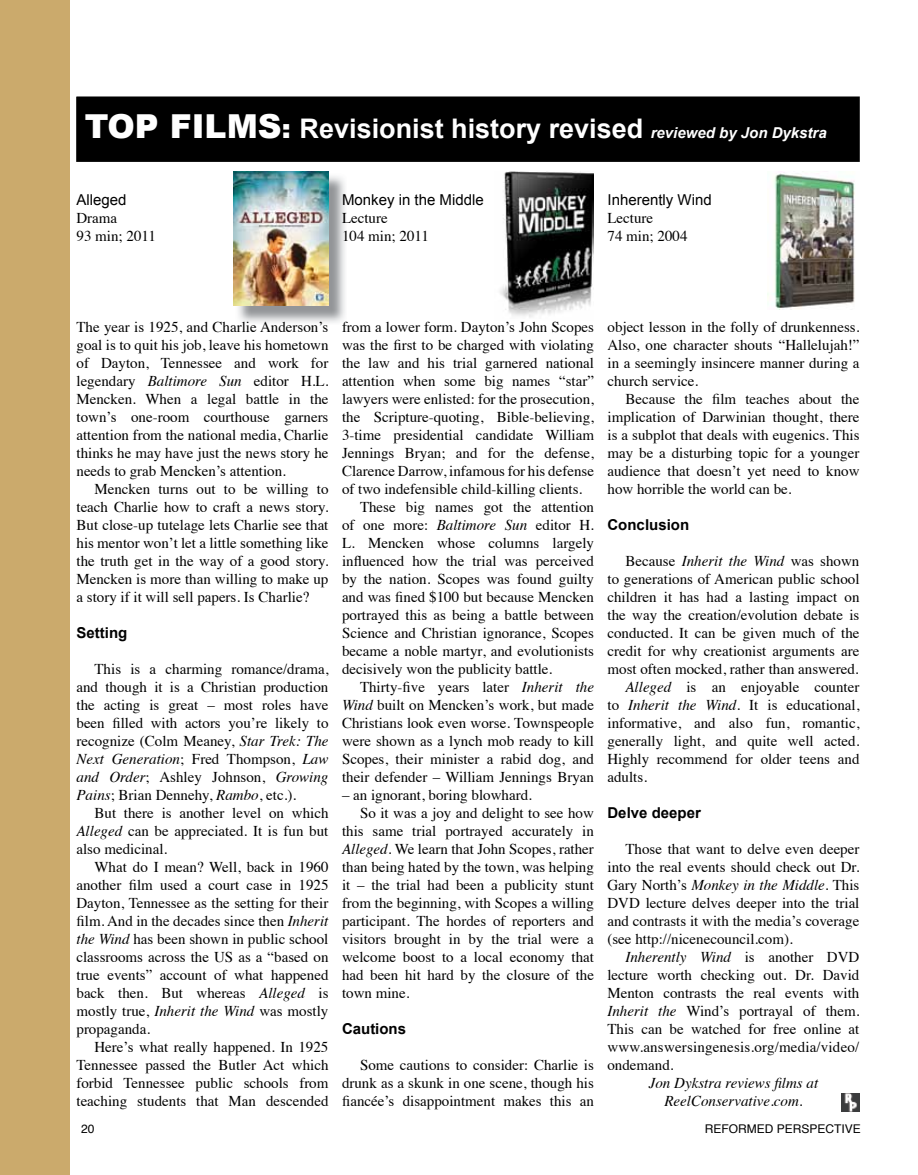
<style>
.page{position:relative;width:918px;height:1175px;background:#fff}
.page>*{position:absolute;margin:0;border:0;box-sizing:border-box;transform-origin:0 0}
.t1{font:700 27px "Arial";color:#fff}
.t2{font:15px/18px "Times";color:#000;text-align:justify}
.t3{font:italic 15px/18px "Times";color:#000;text-align:center}
.t4{font:15px "Arial";color:#000}
.t5{font:700 15px "Arial";color:#000}
.t6{font:12px "Helvetica";color:#000}
.s1{font-weight:900;font-size:33px}
.s2{font-weight:900}
.s3{font-style:italic;font-size:15px}
.s4{font-style:italic}
</style>
<div class="page">
<div style="left:0;top:0;width:73px;height:1174px;background:#cbaa6c"></div>
<div style="left:70px;top:0;width:6px;height:1174px;background:#fff"></div>
<div style="left:76px;top:96px;width:784px;height:66px;background:#000"></div>
<img style="left:238px;top:174px;width:107px;height:149px">
<img style="left:233px;top:171px;width:95px;height:135px">
<img style="left:768px;top:171px;width:87px;height:138px">
<img style="left:500px;top:171px;width:94px;height:147px">
<img style="left:842px;top:1094px;width:18px;height:18px">
<h1 class="t1" style="left:85px;top:110px;width:743px"><span class="s1">TOP FILMS</span><span class="s2">:</span> Revisionist history revised <span class="s3">reviewed by Jon Dykstra</span></h1>
<p class="t4" style="left:76px;top:190px;width:52px">Alleged</p>
<p class="t2" style="left:76px;top:207px;width:81px">Drama<br>93 min; 2011</p>
<p class="t4" style="left:342px;top:190px;width:143px">Monkey in the Middle</p>
<p class="t2" style="left:342px;top:207px;width:88px">Lecture<br>104 min; 2011</p>
<p class="t4" style="left:608px;top:190px;width:106px">Inherently Wind</p>
<p class="t2" style="left:608px;top:207px;width:82px">Lecture<br>74 min; 2004</p>
<p class="t2" style="left:76px;top:316px;width:254px">The year is 1925, and Charlie Anderson’s goal is to quit his job, leave his hometown of Dayton, Tennessee and work for legendary <span class="s4">Baltimore Sun</span> editor H.L.<br>Mencken. When a legal battle in the town’s one-room courthouse garners attention from the national media, Charlie thinks he may have just the news story he needs to grab Mencken’s attention.</p>
<p class="t2" style="left:76px;top:478px;width:254px;text-indent:18px">Mencken turns out to be willing to teach Charlie how to craft a news story.<br>But close-up tutelage lets Charlie see that his mentor won’t let a little something like the truth get in the way of a good story.<br>Mencken is more than willing to make up a story if it will sell papers. Is Charlie?</p>
<p class="t5" style="left:76px;top:622px;width:52px">Setting</p>
<p class="t2" style="left:76px;top:658px;width:254px;text-indent:18px">This is a charming romance/drama, and though it is a Christian production the acting is great – most roles have been filled with actors you’re likely to recognize (Colm Meaney, <span class="s4">Star Trek: The Next Generation</span>; Fred Thompson, <span class="s4">Law and Order</span>; Ashley Johnson, <span class="s4">Growing Pains</span>; Brian Dennehy, <span class="s4">Rambo</span>, etc.).</p>
<p class="t2" style="left:76px;top:802px;width:254px;text-indent:18px">But there is another level on which <span class="s4">Alleged</span> can be appreciated. It is fun but also medicinal.</p>
<p class="t2" style="left:76px;top:856px;width:254px;text-indent:18px">What do I mean? Well, back in 1960 another film used a court case in 1925<br>Dayton, Tennessee as the setting for their film. And in the decades since then <span class="s4">Inherit the Wind</span> has been shown in public school classrooms across the US as a “based on true events” account of what happened back then. But whereas <span class="s4">Alleged</span> is mostly true, <span class="s4">Inherit the Wind</span> was mostly propaganda.</p>
<p class="t2" style="left:76px;top:1036px;width:254px;text-indent:18px">Here’s what really happened. In 1925<br>Tennessee passed the Butler Act which forbid Tennessee public schools from teaching students that Man descended</p>
<p class="t2" style="left:342px;top:316px;width:253px">from a lower form. Dayton’s John Scopes</p>
<p class="t2" style="left:342px;top:334px;width:253px">was the first to be charged with violating</p>
<p class="t2" style="left:342px;top:352px;width:253px">the law and his trial garnered national</p>
<p class="t2" style="left:342px;top:370px;width:254px">attention when some big names “star”</p>
<p class="t2" style="left:342px;top:388px;width:253px">lawyers were enlisted: for the prosecution,</p>
<p class="t2" style="left:342px;top:406px;width:254px">the Scripture-quoting, Bible-believing,</p>
<p class="t2" style="left:342px;top:424px;width:254px">3-time presidential candidate William</p>
<p class="t2" style="left:342px;top:442px;width:254px">Jennings Bryan; and for the defense,</p>
<p class="t2" style="left:342px;top:460px;width:254px">Clarence Darrow, infamous for his defense</p>
<p class="t2" style="left:342px;top:478px;width:242px">of two indefensible child-killing clients.</p>
<p class="t2" style="left:360px;top:496px;width:236px">These big names got the attention</p>
<p class="t2" style="left:342px;top:514px;width:253px">of one more: <span class="s4">Baltimore Sun</span> editor H.</p>
<p class="t2" style="left:342px;top:532px;width:254px">L. Mencken whose columns largely</p>
<p class="t2" style="left:342px;top:550px;width:253px">influenced how the trial was perceived</p>
<p class="t2" style="left:342px;top:568px;width:253px">by the nation. Scopes was found guilty</p>
<p class="t2" style="left:342px;top:586px;width:253px">and was fined $100 but because Mencken</p>
<p class="t2" style="left:342px;top:604px;width:254px">portrayed this as being a battle between</p>
<p class="t2" style="left:342px;top:622px;width:253px">Science and Christian ignorance, Scopes</p>
<p class="t2" style="left:342px;top:640px;width:254px">became a noble martyr, and evolutionists</p>
<p class="t2" style="left:342px;top:658px;width:212px">decisively won the publicity battle.</p>
<p class="t2" style="left:360px;top:676px;width:235px">Thirty-five years later <span class="s4">Inherit the</span></p>
<p class="t2" style="left:342px;top:694px;width:254px"><span class="s4">Wind</span> built on Mencken’s work, but made</p>
<p class="t2" style="left:342px;top:712px;width:254px">Christians look even worse. Townspeople</p>
<p class="t2" style="left:342px;top:730px;width:253px">were shown as a lynch mob ready to kill</p>
<p class="t2" style="left:342px;top:748px;width:253px">Scopes, their minister a rabid dog, and</p>
<p class="t2" style="left:342px;top:766px;width:253px">their defender – William Jennings Bryan</p>
<p class="t2" style="left:342px;top:784px;width:191px">– an ignorant, boring blowhard.</p>
<p class="t2" style="left:360px;top:802px;width:235px">So it was a joy and delight to see how</p>
<p class="t2" style="left:342px;top:820px;width:253px">this same trial portrayed accurately in</p>
<p class="t2" style="left:342px;top:838px;width:253px"><span class="s4">Alleged</span>. We learn that John Scopes, rather</p>
<p class="t2" style="left:342px;top:856px;width:253px">than being hated by the town, was helping</p>
<p class="t2" style="left:342px;top:874px;width:253px">it – the trial had been a publicity stunt</p>
<p class="t2" style="left:342px;top:892px;width:253px">from the beginning, with Scopes a willing</p>
<p class="t2" style="left:342px;top:910px;width:253px">participant. The hordes of reporters and</p>
<p class="t2" style="left:342px;top:928px;width:253px">visitors brought in by the trial were a</p>
<p class="t2" style="left:342px;top:946px;width:254px">welcome boost to a local economy that</p>
<p class="t2" style="left:342px;top:964px;width:254px">had been hit hard by the closure of the</p>
<p class="t2" style="left:342px;top:982px;width:69px">town mine.</p>
<p class="t5" style="left:342px;top:1018px;width:66px">Cautions</p>
<p class="t2" style="left:342px;top:1054px;width:254px;text-indent:18px">Some cautions to consider: Charlie is drunk as a skunk in one scene, though his fiancée’s disappointment makes this an</p>
<p class="t2" style="left:608px;top:316px;width:254px">object lesson in the folly of drunkenness.<br>Also, one character shouts “Hallelujah!” in a seemingly insincere manner during a church service.</p>
<p class="t2" style="left:608px;top:388px;width:254px;text-indent:18px">Because the film teaches about the implication of Darwinian thought, there is a subplot that deals with eugenics. This may be a disturbing topic for a younger audience that doesn’t yet need to know how horrible the world can be.</p>
<p class="t5" style="left:608px;top:514px;width:83px">Conclusion</p>
<p class="t2" style="left:626px;top:550px;width:235px">Because <span class="s4">Inherit the Wind</span> was shown</p>
<p class="t2" style="left:608px;top:568px;width:254px">to generations of American public school</p>
<p class="t2" style="left:608px;top:586px;width:253px">children it has had a lasting impact on</p>
<p class="t2" style="left:608px;top:604px;width:253px">the way the creation/evolution debate is</p>
<p class="t2" style="left:608px;top:622px;width:253px">conducted. It can be given much of the</p>
<p class="t2" style="left:608px;top:640px;width:253px">credit for why creationist arguments are</p>
<p class="t2" style="left:608px;top:658px;width:253px">most often mocked, rather than answered.</p>
<p class="t2" style="left:626px;top:676px;width:235px"><span class="s4">Alleged</span> is an enjoyable counter</p>
<p class="t2" style="left:608px;top:694px;width:254px">to <span class="s4">Inherit the Wind</span>. It is educational,</p>
<p class="t2" style="left:608px;top:712px;width:254px">informative, and also fun, romantic,</p>
<p class="t2" style="left:608px;top:730px;width:254px">generally light, and quite well acted.</p>
<p class="t2" style="left:608px;top:748px;width:253px">Highly recommend for older teens and</p>
<p class="t2" style="left:608px;top:766px;width:41px">adults.</p>
<p class="t5" style="left:608px;top:802px;width:95px">Delve deeper</p>
<p class="t2" style="left:607px;top:838px;width:254px;text-indent:18px">Those that want to delve even deeper into the real events should check out Dr.<br>Gary North’s <span class="s4">Monkey in the Middle</span>. This DVD lecture delves deeper into the trial and contrasts it with the media’s coverage (see http://nicenecouncil.com).</p>
<p class="t2" style="left:607px;top:946px;width:254px;text-indent:18px"><span class="s4">Inherently Wind</span> is another DVD lecture worth checking out. Dr. David Menton contrasts the real events with <span class="s4">Inherit the</span> Wind’s portrayal of them.<br>This can be watched for free on line at www.answersingenesis.org/media/video/ ondemand.</p>
<p class="t3" style="left:649px;top:1073px;width:171px">Jon Dykstra reviews films at<br>ReelConservative.com.</p>
<p class="t6" style="left:81px;top:1119px;width:15px">20</p>
<p class="t6" style="left:705px;top:1119px;width:158px">REFORMED PERSPECTIVE</p>
</div>
